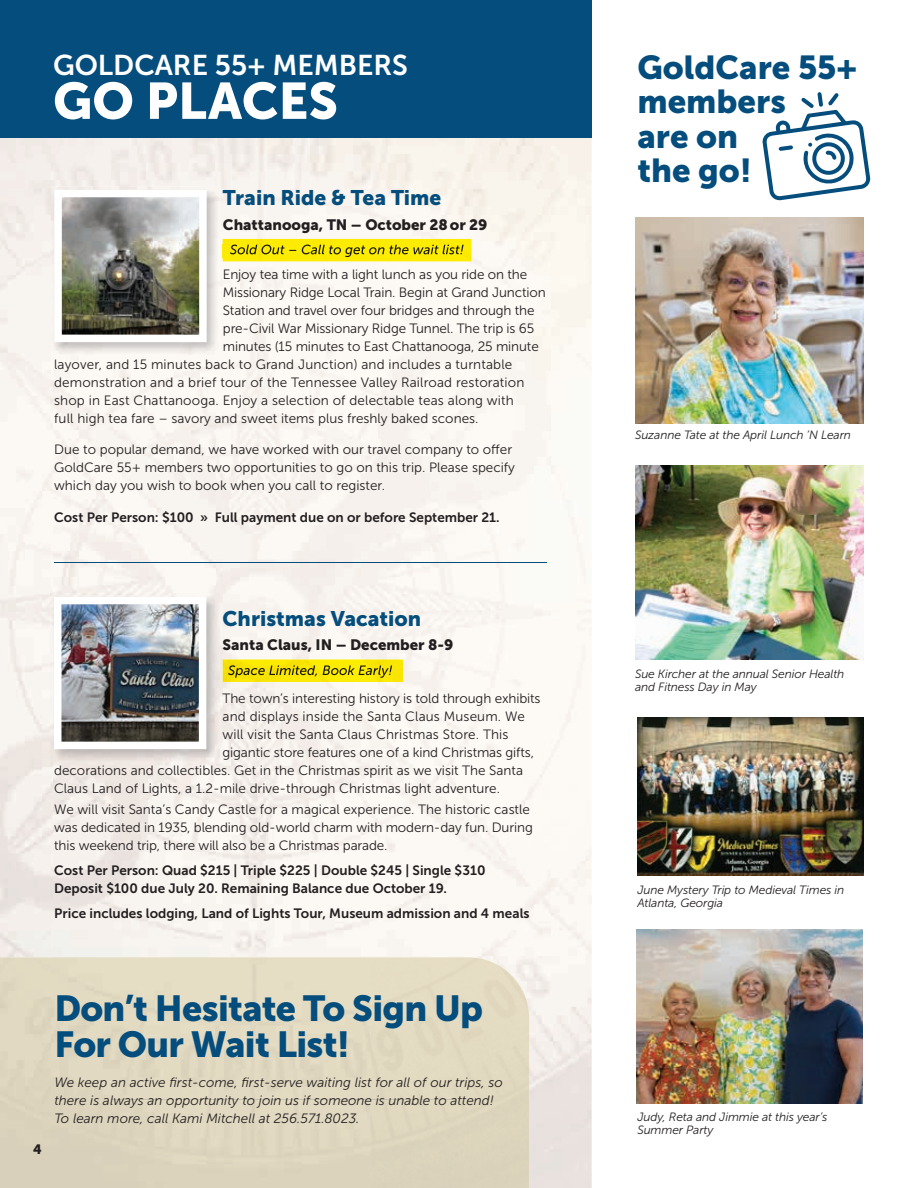
<style>
.page{position:relative;width:918px;height:1188px;background:#fff}
.page>*{position:absolute;margin:0;border:0;box-sizing:border-box;transform-origin:0 0}
.t1{font:51px "Museo Sans 900";color:#fff}
.t2{font:36px/36px "Museo Sans 900";letter-spacing:-.02em;color:#044d7c}
.t3{font:33px/34.5px "Museo Sans 900";color:#044d7c}
.t4{font:28.5px "Museo Sans 700";color:#fff}
.t5{font:21px "Museo Sans 900";color:#044d7c}
.t6{font:15px "Museo Sans 900";color:#231f20}
.t7{font:13.5px/18px "Museo Sans 300";color:#231f20}
.t8{font:13.5px/18px "Museo Sans 700";color:#231f20}
.t9{font:italic 13.5px/18px "Museo Sans 300";color:#231f20}
.t10{font:13.5px "Museo Sans 900";color:#231f20}
.t11{font:italic 12px/13.5px "Museo Sans 300";letter-spacing:-.01em;color:#231f20}
.s1{color:#044e7d}
</style>
<div class="page">
<img style="left:0;top:137px;width:430px;height:69px">
<img style="left:430px;top:137px;width:162px;height:844px">
<div style="left:215px;top:206px;width:216px;height:751px;background:#faf5f0"></div>
<img style="left:529px;top:981px;width:63px;height:207px">
<div style="left:0;top:0;width:592px;height:137px;background:#044d7c"></div>
<img style="left:223px;top:659px;width:180px;height:23px">
<img style="left:228px;top:665px;width:145px;height:13px">
<img style="left:373px;top:665px;width:19px;height:13px">
<img style="left:635px;top:217px;width:228px;height:206px">
<img style="left:636px;top:930px;width:227px;height:174px">
<img style="left:635px;top:465px;width:229px;height:194px">
<img style="left:637px;top:717px;width:227px;height:158px">
<div style="left:223px;top:239px;width:249px;height:22px;background:#fceb02"></div>
<img style="left:223px;top:245px;width:241px;height:12px">
<hr style="left:54px;top:562px;width:493px;height:1px;background:#044d7c">
<img style="left:51px;top:186px;width:169px;height:169px">
<img style="left:54px;top:190px;width:153px;height:152px">
<img style="left:51px;top:593px;width:168px;height:169px">
<img style="left:54px;top:597px;width:152px;height:152px">
<svg style="left:763px;top:92px;width:107px;height:108px"></svg>
<hr style="left:917px;top:289px;width:1px;height:153px;background:#d5cba0">
<h3 class="t4" style="left:53px;top:50px;width:357px">GOLDCARE 55+ MEMBERS</h3>
<h1 class="t1" style="left:53px;top:72px;width:287px">GO PLACES</h1>
<h3 class="t5" style="left:223px;top:185px;width:220px">Train Ride &amp; Tea Time</h3>
<p class="t6" style="left:223px;top:216px;width:266px">Chattanooga, TN – October 28or 29</p>
<p class="t7" style="left:223px;top:265px;width:306px">Enjoy tea time with a light lunch as you ride on the</p>
<p class="t7" style="left:223px;top:283px;width:324px">Missionary Ridge Local Train. Begin at Grand Junction</p>
<p class="t7" style="left:223px;top:301px;width:313px">Station and travel over four bridges and through the</p>
<p class="t7" style="left:223px;top:319px;width:313px">pre-Civil War Missionary Ridge Tunnel. The trip is 65</p>
<p class="t7" style="left:223px;top:337px;width:317px">minutes (15 minutes to East Chattanooga, 25 minute</p>
<p class="t7" style="left:54px;top:355px;width:460px">layover, and 15 minutes back to Grand Junction) and includes a turntable</p>
<p class="t7" style="left:54px;top:373px;width:472px">demonstration and a brief tour of the Tennessee Valley Railroad restoration</p>
<p class="t7" style="left:54px;top:391px;width:461px">shop in East Chattanooga. Enjoy a selection of delectable teas along with</p>
<p class="t7" style="left:54px;top:409px;width:426px">full high tea fare – savory and sweet items plus freshly baked scones.</p>
<p class="t7" style="left:54px;top:441px;width:462px">Due to popular demand, we have worked with our travel company to offer<br>GoldCare 55+ members two opportunities to go on this trip. Please specify which day you wish to book when you call to register.</p>
<p class="t8" style="left:54px;top:508px;width:447px">Cost Per Person: $100 » Full payment due on or before September 21.</p>
<h3 class="t5" style="left:223px;top:606px;width:200px">Christmas Vacation</h3>
<p class="t6" style="left:223px;top:636px;width:232px">Santa Claus, IN – December 8-9</p>
<p class="t7" style="left:223px;top:689px;width:320px">The town’s interesting history is told through exhibits</p>
<p class="t7" style="left:223px;top:707px;width:304px">and displays inside the Santa Claus Museum. We</p>
<p class="t7" style="left:223px;top:725px;width:287px">will visit the Santa Claus Christmas Store. This</p>
<p class="t7" style="left:223px;top:743px;width:313px">gigantic store features one of a kind Christmas gifts,</p>
<p class="t7" style="left:54px;top:761px;width:471px">decorations and collectibles. Get in the Christmas spirit as we visit The Santa</p>
<p class="t7" style="left:54px;top:779px;width:447px">Claus Land of Lights, a 1.2-mile drive-through Christmas light adventure.</p>
<p class="t7" style="left:54px;top:801px;width:480px">We will visit Santa’s Candy Castle for a magical experience. The historic castle was dedicated in 1935, blending old-world charm with modern-day fun. During this weekend trip, there will also be a Christmas parade.</p>
<p class="t8" style="left:54px;top:861px;width:433px">Cost Per Person: Quad $215 | Triple $225 | Double $245 | Single $310<br>Deposit $100 due July 20. Remaining Balance due October 19.</p>
<p class="t8" style="left:54px;top:904px;width:477px">Price includes lodging, Land of Lights Tour, Museum admission and 4 meals</p>
<p class="t10" style="left:33px;top:1142px;width:10px">4</p>
<h2 class="t2" style="left:54px;top:990px;width:430px">Don’t Hesitate To Sign Up<br>For Our Wait List!</h2>
<p class="t9" style="left:54px;top:1074px;width:450px">We keep an active first-come, first-serve waiting list for all of our trips, so there is always an opportunity to join us if someone is unable to attend!<br>To learn more, call Kami Mitchell at 256.571.8023.</p>
<h3 class="t3" style="left:637px;top:50px;width:221px">GoldCare 55+ memb<span class="s1">e</span>rs<br>are on<br>the go!</h3>
<p class="t11" style="left:635px;top:429px;width:217px">Suzanne Tate at the April Lunch ‘N Learn</p>
<p class="t11" style="left:635px;top:667px;width:211px">Sue Kircher at the annual Senior Health and Fitness Day in May</p>
<p class="t11" style="left:637px;top:883px;width:208px">June Mystery Trip to Medieval Times in<br>Atlanta, Georgia</p>
<p class="t11" style="left:637px;top:1110px;width:192px">Judy, Reta and Jimmie at this year’s<br>Summer Party</p>
</div>
